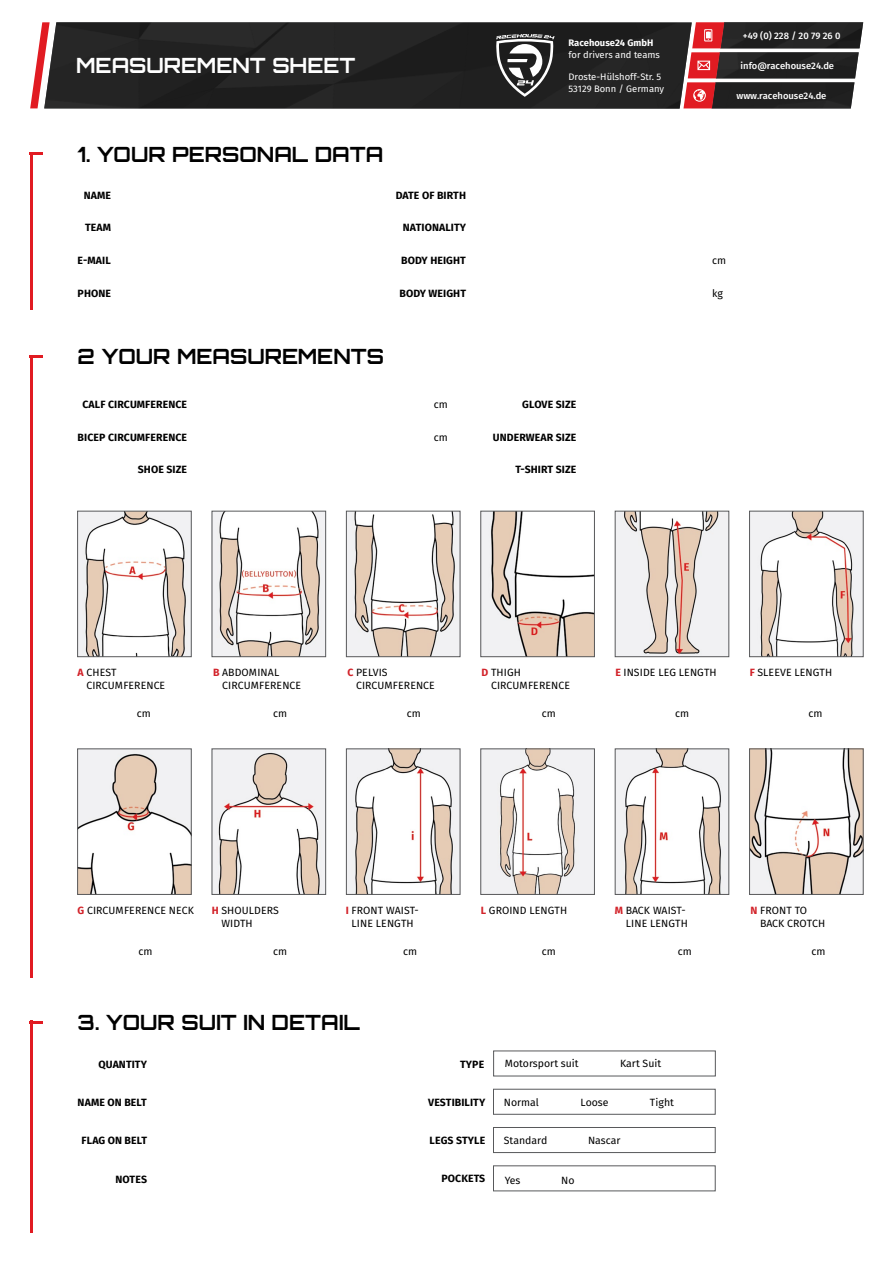
<style>
.page{position:relative;width:893px;height:1263px;background:#fff}
.page>*{position:absolute;margin:0;border:0;box-sizing:border-box;transform-origin:0 0}
.t1{font:700 21px "Orbitron";color:#000}
.t2{font:700 21px "Orbitron";color:#fff}
.t3{font:10.5px/12.6px "Fira Sans";letter-spacing:.01em;color:#000}
.t4{font:700 10.5px "Fira Sans";letter-spacing:.01em;color:#000}
.t5{font:9.45px/11.2px "Fira Sans";color:#fff}
.t6{font:500 9.45px "Fira Sans";color:#fff}
.t7{font:700 9.45px "Fira Sans";color:#fff}
.s1{font-weight:700;color:#d2232a}
</style>
<div class="page">
<div style="left:493px;top:1089px;width:222px;height:25px;background:#fff;border:1px solid #58595b"></div>
<div style="left:493px;top:1127px;width:222px;height:26px;background:#fff;border:1px solid #58595b"></div>
<div style="left:493px;top:1165px;width:222px;height:26px;background:#fff;border:1px solid #58595b"></div>
<img style="left:79px;top:513px;width:110px;height:142px">
<div style="left:77px;top:511px;width:114px;height:146px;border:1px solid #58595b"></div>
<img style="left:79px;top:751px;width:110px;height:142px">
<div style="left:77px;top:749px;width:114px;height:146px;border:1px solid #58595b"></div>
<img style="left:214px;top:513px;width:110px;height:142px">
<div style="left:212px;top:511px;width:114px;height:146px;border:1px solid #58595b"></div>
<img style="left:214px;top:751px;width:110px;height:142px">
<div style="left:212px;top:749px;width:114px;height:146px;border:1px solid #58595b"></div>
<img style="left:348px;top:513px;width:110px;height:142px">
<div style="left:346px;top:511px;width:114px;height:146px;border:1px solid #58595b"></div>
<img style="left:348px;top:751px;width:110px;height:142px">
<div style="left:346px;top:749px;width:114px;height:146px;border:1px solid #58595b"></div>
<img style="left:483px;top:513px;width:110px;height:142px">
<div style="left:481px;top:511px;width:114px;height:146px;border:1px solid #58595b"></div>
<img style="left:483px;top:751px;width:110px;height:142px">
<div style="left:481px;top:749px;width:114px;height:146px;border:1px solid #58595b"></div>
<img style="left:617px;top:513px;width:110px;height:142px">
<div style="left:615px;top:511px;width:114px;height:146px;border:1px solid #58595b"></div>
<img style="left:617px;top:751px;width:110px;height:142px">
<div style="left:615px;top:749px;width:114px;height:146px;border:1px solid #58595b"></div>
<img style="left:751px;top:513px;width:110px;height:142px">
<div style="left:749px;top:511px;width:114px;height:146px;border:1px solid #58595b"></div>
<img style="left:751px;top:751px;width:110px;height:142px">
<div style="left:749px;top:749px;width:114px;height:146px;border:1px solid #58595b"></div>
<div style="left:44px;top:22px;width:648px;height:87px;background:#242424"></div>
<svg style="left:30px;top:22px;width:20px;height:86px"></svg>
<hr style="left:30px;top:152px;width:3px;height:157px;background:#e11b22">
<hr style="left:30px;top:1020px;width:3px;height:213px;background:#e11b22">
<svg style="left:33px;top:1021px;width:10px;height:2px"></svg>
<svg style="left:33px;top:355px;width:10px;height:3px"></svg>
<svg style="left:33px;top:152px;width:10px;height:3px"></svg>
<hr style="left:30px;top:355px;width:3px;height:623px;background:#e11b22">
<svg style="left:496px;top:34px;width:59px;height:63px"></svg>
<svg style="left:683px;top:22px;width:180px;height:86px;background:#594041"></svg>
<h1 class="t2" style="left:76px;top:53px;width:281px">MEASUREMENT SHEET</h1>
<p class="t7" style="left:568px;top:36px;width:86px">Racehouse24 GmbH</p>
<p class="t5" style="left:568px;top:49px;width:93px">for drivers and teams</p>
<p class="t5" style="left:568px;top:72px;width:97px">Droste-Hülshoff-Str. 5<br>53129 Bonn / Germany</p>
<p class="t6" style="left:743px;top:29px;width:99px">+49 (0) 228 / 20 79 26 0</p>
<p class="t6" style="left:741px;top:59px;width:95px">info@racehouse24.de</p>
<p class="t6" style="left:736px;top:89px;width:91px">www.racehouse24.de</p>
<h1 class="t1" style="left:78px;top:141px;width:307px">1. YOUR PERSONAL DATA</h1>
<p class="t4" style="left:84px;top:188px;width:29px">NAME</p>
<p class="t4" style="left:396px;top:188px;width:72px">DATE OF BIRTH</p>
<p class="t4" style="left:85px;top:220px;width:27px">TEAM</p>
<p class="t4" style="left:403px;top:220px;width:65px">NATIONALITY</p>
<p class="t4" style="left:78px;top:253px;width:35px">E-MAIL</p>
<p class="t4" style="left:401px;top:253px;width:66px">BODY HEIGHT</p>
<p class="t3" style="left:712px;top:255px;width:16px">cm</p>
<p class="t4" style="left:78px;top:286px;width:35px">PHONE</p>
<p class="t4" style="left:399px;top:286px;width:68px">BODY WEIGHT</p>
<p class="t3" style="left:712px;top:287px;width:12px">kg</p>
<h1 class="t1" style="left:78px;top:344px;width:308px">2 YOUR MEASUREMENTS</h1>
<p class="t4" style="left:82px;top:397px;width:106px">CALF CIRCUMFERENCE</p>
<p class="t4" style="left:78px;top:430px;width:111px">BICEP CIRCUMFERENCE</p>
<p class="t3" style="left:434px;top:399px;width:16px">cm</p>
<p class="t3" style="left:434px;top:431px;width:16px">cm</p>
<p class="t4" style="left:522px;top:397px;width:56px">GLOVE SIZE</p>
<p class="t4" style="left:493px;top:430px;width:85px">UNDERWEAR SIZE</p>
<p class="t4" style="left:138px;top:462px;width:51px">SHOE SIZE</p>
<p class="t4" style="left:515px;top:462px;width:63px">T-SHIRT SIZE</p>
<p class="t3" style="left:86px;top:667px;width:80px;text-indent:-9px"><span class="s1">A</span> CHEST<br>CIRCUMFERENCE</p>
<p class="t3" style="left:137px;top:708px;width:16px">cm</p>
<p class="t3" style="left:222px;top:667px;width:81px;text-indent:-9px"><span class="s1">B</span> ABDOMINAL<br>CIRCUMFERENCE</p>
<p class="t3" style="left:273px;top:708px;width:16px">cm</p>
<p class="t3" style="left:356px;top:667px;width:80px;text-indent:-9px"><span class="s1">C</span> PELVIS<br>CIRCUMFERENCE</p>
<p class="t3" style="left:407px;top:708px;width:16px">cm</p>
<p class="t3" style="left:491px;top:667px;width:81px;text-indent:-9px"><span class="s1">D</span> THIGH<br>CIRCUMFERENCE</p>
<p class="t3" style="left:542px;top:708px;width:16px">cm</p>
<p class="t3" style="left:615px;top:667px;width:103px"><span class="s1">E</span> INSIDE LEG LENGTH</p>
<p class="t3" style="left:675px;top:708px;width:16px">cm</p>
<p class="t3" style="left:750px;top:667px;width:84px"><span class="s1">F</span> SLEEVE LENGTH</p>
<p class="t3" style="left:808px;top:708px;width:16px">cm</p>
<p class="t3" style="left:78px;top:905px;width:118px"><span class="s1">G</span> CIRCUMFERENCE NECK</p>
<p class="t3" style="left:221px;top:905px;width:59px;text-indent:-10px"><span class="s1">H</span> SHOULDERS<br>WIDTH</p>
<p class="t3" style="left:346px;top:905px;width:74px;text-align:center"><span class="s1">I</span> FRONT WAIST-<br>LINE LENGTH</p>
<p class="t3" style="left:481px;top:905px;width:88px"><span class="s1">L</span> GROIND LENGTH</p>
<p class="t3" style="left:615px;top:905px;width:74px;text-align:right"><span class="s1">M</span> BACK WAIST-<br>LINE LENGTH</p>
<p class="t3" style="left:760px;top:905px;width:66px;text-indent:-10px"><span class="s1">N</span> FRONT TO<br>BACK CROTCH</p>
<p class="t3" style="left:139px;top:945px;width:16px">cm</p>
<p class="t3" style="left:273px;top:945px;width:16px">cm</p>
<p class="t3" style="left:403px;top:945px;width:16px">cm</p>
<p class="t3" style="left:542px;top:945px;width:16px">cm</p>
<p class="t3" style="left:678px;top:945px;width:16px">cm</p>
<p class="t3" style="left:811px;top:945px;width:16px">cm</p>
<h1 class="t1" style="left:78px;top:1009px;width:284px">3. YOUR SUIT IN DETAIL</h1>
<p class="t4" style="left:99px;top:1056px;width:50px">QUANTITY</p>
<p class="t4" style="left:78px;top:1095px;width:71px">NAME ON BELT</p>
<p class="t4" style="left:82px;top:1133px;width:67px">FLAG ON BELT</p>
<p class="t4" style="left:115px;top:1172px;width:33px">NOTES</p>
<p class="t4" style="left:460px;top:1056px;width:26px">TYPE</p>
<p class="t3" style="left:505px;top:1058px;width:75px">Motorsport suit</p>
<p class="t3" style="left:620px;top:1058px;width:43px">Kart Suit</p>
<p class="t4" style="left:428px;top:1095px;width:59px">VESTIBILITY</p>
<p class="t3" style="left:504px;top:1096px;width:37px">Normal</p>
<p class="t3" style="left:580px;top:1096px;width:30px">Loose</p>
<p class="t3" style="left:650px;top:1096px;width:26px">Tight</p>
<p class="t4" style="left:430px;top:1133px;width:57px">LEGS STYLE</p>
<p class="t4" style="left:441px;top:1171px;width:45px">POCKETS</p>
<p class="t3" style="left:504px;top:1134px;width:45px">Standard</p>
<p class="t3" style="left:505px;top:1174px;width:17px">Yes</p>
<p class="t3" style="left:561px;top:1174px;width:15px">No</p>
<p class="t3" style="left:588px;top:1134px;width:34px">Nascar</p>
</div>
